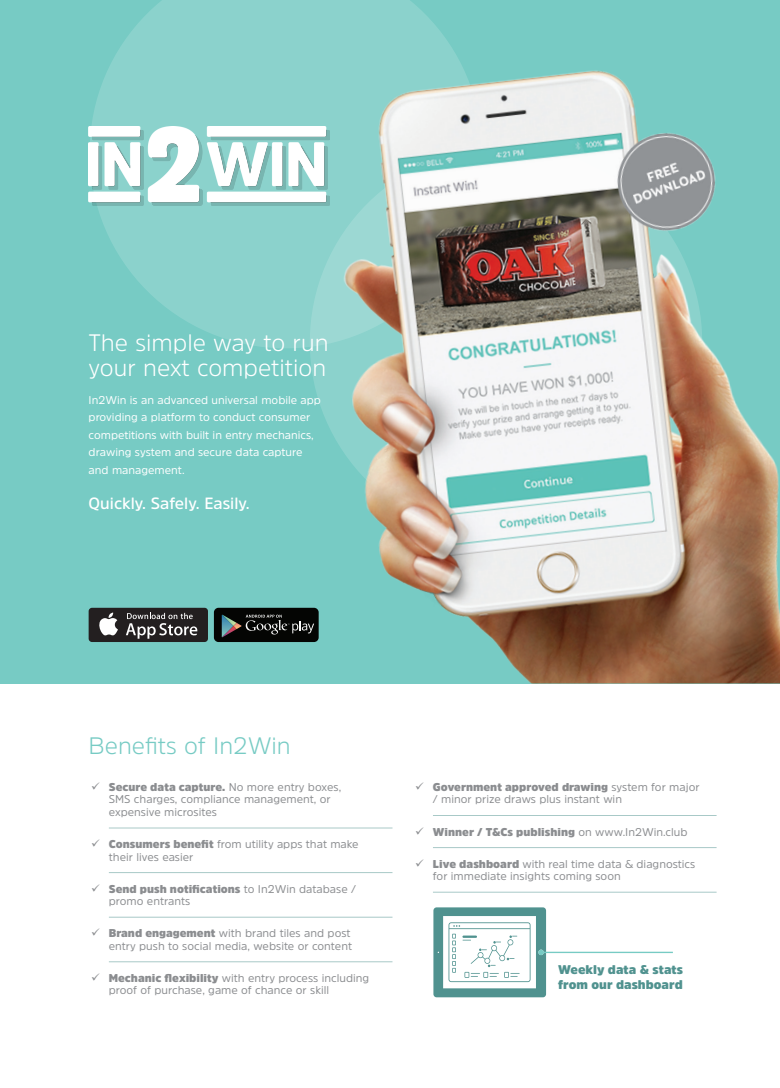
<style>
.page{position:relative;width:780px;height:1088px;background:#fff}
.page>*{position:absolute;margin:0;border:0;box-sizing:border-box;transform-origin:0 0}
.t1{font:300 23.75px/25px "Amsi Pro";color:#fff}
.t2{font:300 23.75px "Amsi Pro";color:#77cbc4}
.Body{font:600 16.25px "Amsi Pro";color:#fff}
.t3{font:900 12.5px/15px "Amsi Pro";color:#50928f}
.t4{font:11.25px/12.5px "Amsi Pro";color:#8b8d90}
.Body-2{font:11.25px/17.5px "Amsi Pro";color:#fff}
.t5{font:900 11.25px "Amsi Pro";color:#8b8d90}
.s1{font-weight:900}
.s2{font-weight:400}
</style>
<div class="page">
<div style="left:0;top:0;width:780px;height:683px;background:#77cbc4"></div>
<svg style="left:92px;top:0;width:245px;height:348px;fill:#8bd2cc"></svg>
<svg style="left:310px;top:146px;width:392px;height:392px;background:#93d5cf"></svg>
<img style="left:89px;top:126px;width:240px;height:79px">
<div style="left:89px;top:608px;width:119px;height:34px;background:#231f20;border-radius:3px"></div>
<svg style="left:99px;top:612px;width:19px;height:23px"></svg>
<svg style="left:126px;top:613px;width:71px;height:26px"></svg>
<hr style="left:109px;top:827px;width:283px;height:1px;background:#50928f">
<hr style="left:109px;top:872px;width:283px;height:1px;background:#50928f">
<hr style="left:109px;top:917px;width:283px;height:1px;background:#50928f">
<hr style="left:109px;top:961px;width:283px;height:1px;background:#50928f">
<hr style="left:433px;top:815px;width:283px;height:1px;background:#50928f">
<hr style="left:433px;top:847px;width:283px;height:1px;background:#50928f">
<hr style="left:433px;top:892px;width:283px;height:1px;background:#50928f">
<hr style="left:541px;top:952px;width:132px;height:1px;background:#77cbc4">
<svg style="left:433px;top:907px;width:113px;height:90px"></svg>
<img style="left:337px;top:0;width:443px;height:683px">
<div style="left:214px;top:608px;width:104px;height:34px;background:#040503;border-radius:5px"></div>
<svg style="left:222px;top:615px;width:92px;height:22px"></svg>
<p class="t1" style="left:89px;top:330px;width:241px">The simple way to run your next competition</p>
<p class="Body-2" style="left:89px;top:391px;width:234px">In2Win is an advanced universal mobile app providing a platform to conduct consumer competitions with built in entry mechanics, drawing system and secure data capture and management.</p>
<p class="Body" style="left:89px;top:492px;width:163px">Quickly. Safely. Easily.</p>
<p class="t2" style="left:89px;top:729px;width:204px">Benefits of In2Win</p>
<p class="t4" style="left:109px;top:780px;width:234px"><span class="s1">Secure data capture.</span> No more entry boxes,<br>SMS charges, compliance management, or expensive microsites</p>
<p class="t4" style="left:109px;top:837px;width:251px"><span class="s1">Consumers benefit</span> from utility apps that make their lives easier</p>
<p class="t4" style="left:109px;top:882px;width:248px"><span class="s1">Send push notifications</span> to In2Win database / promo entrants</p>
<p class="t4" style="left:109px;top:927px;width:245px"><span class="s1">Brand engagement</span> with brand tiles and post entry push to social media, website or content</p>
<p class="t4" style="left:109px;top:971px;width:262px"><span class="s1">Mechanic flexibility</span> with entry process including proof of purchase, game of chance or skill</p>
<p class="t4" style="left:433px;top:780px;width:268px"><span class="s1">Government approved drawing</span> system for major / minor prize draws plus instant win</p>
<p class="t5" style="left:433px;top:824px;width:256px">Winner / T&amp;Cs publishing <span class="s2">on www.In2Win.club</span></p>
<p class="t4" style="left:433px;top:857px;width:264px"><span class="s1">Live dashboard</span> with real time data &amp; diagnostics for immediate insights coming soon</p>
<p class="t3" style="left:558px;top:962px;width:126px">Weekly data &amp; stats from our dashboard</p>
</div>
